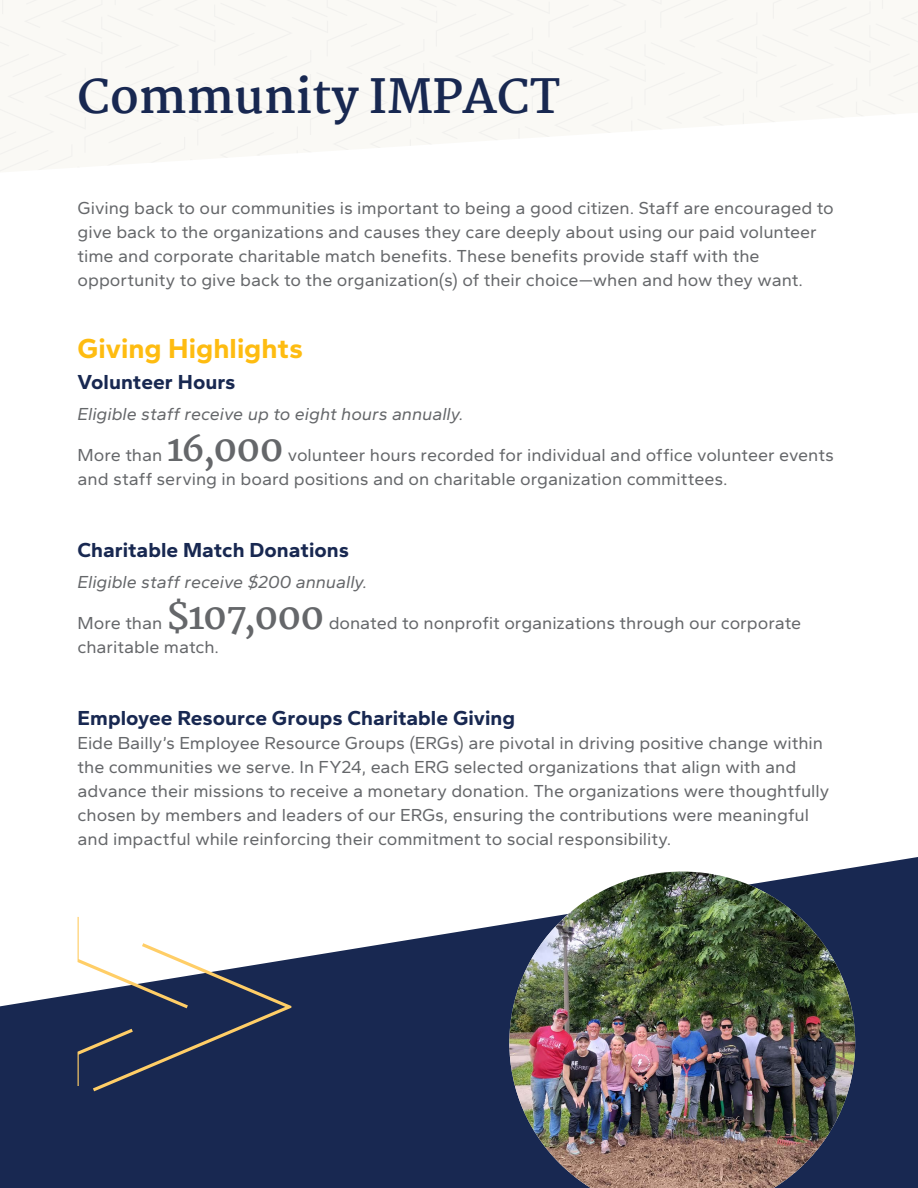
<style>
.page{position:relative;width:918px;height:1188px;background:#fff}
.page>*{position:absolute;margin:0;border:0;box-sizing:border-box;transform-origin:0 0}
.t1{font:700 46.5px "Martel";color:#182851}
.t2{font:700 28.5px "Gantari";color:#febc11}
.t3{font:700 21px "Gantari";color:#182851}
.t4{font:18px/24px "Gantari";letter-spacing:-.005em;color:#65676a}
.t5{font:italic 18px "Gantari";letter-spacing:-.005em;color:#65676a}
.s1{font-family:"Martel";font-weight:700;font-size:36px}
</style>
<div class="page">
<svg style="left:0;top:0;width:918px;height:172px;fill:#faf9f5"></svg>
<svg style="left:0;top:857px;width:918px;height:331px;fill:#182851"></svg>
<img style="left:509px;top:872px;width:346px;height:316px">
<svg style="left:78px;top:917px;width:213px;height:174px"></svg>
<h1 class="t1" style="left:78px;top:70px;width:484px">Community IMPACT</h1>
<p class="t4" style="left:78px;top:196px;width:758px">Giving back to our communities is important to being a good citizen. Staff are encouraged to give back to the organizations and causes they care deeply about using our paid volunteer time and corporate charitable match benefits. These benefits provide staff with the opportunity to give back to the organization(s) of their choice—when and how they want.</p>
<h2 class="t2" style="left:78px;top:330px;width:227px">Giving Highlights</h2>
<p class="t3" style="left:78px;top:368px;width:160px">Volunteer Hours</p>
<p class="t5" style="left:78px;top:402px;width:388px">Eligible staff receive up to eight hours annually.</p>
<p class="t4" style="left:78px;top:442px;width:758px">More than <span class="s1">16,000</span> volunteer hours recorded for individual and office volunteer events and staff serving in board positions and on charitable organization committees.</p>
<p class="t3" style="left:78px;top:536px;width:273px">Charitable Match Donations</p>
<p class="t5" style="left:78px;top:570px;width:291px">Eligible staff receive $200 annually.</p>
<p class="t4" style="left:78px;top:610px;width:725px">More than <span class="s1">$107,000</span> donated to nonprofit organizations through our corporate charitable match.</p>
<p class="t3" style="left:78px;top:704px;width:439px">Employee Resource Groups Charitable Giving</p>
<p class="t4" style="left:78px;top:730px;width:753px">Eide Bailly’s Employee Resource Groups (ERGs) are pivotal in driving positive change within the communities we serve. In FY24, each ERG selected organizations that align with and advance their missions to receive a monetary donation. The organizations were thoughtfully chosen by members and leaders of our ERGs, ensuring the contributions were meaningful and impactful while reinforcing their commitment to social responsibility.</p>
</div>
